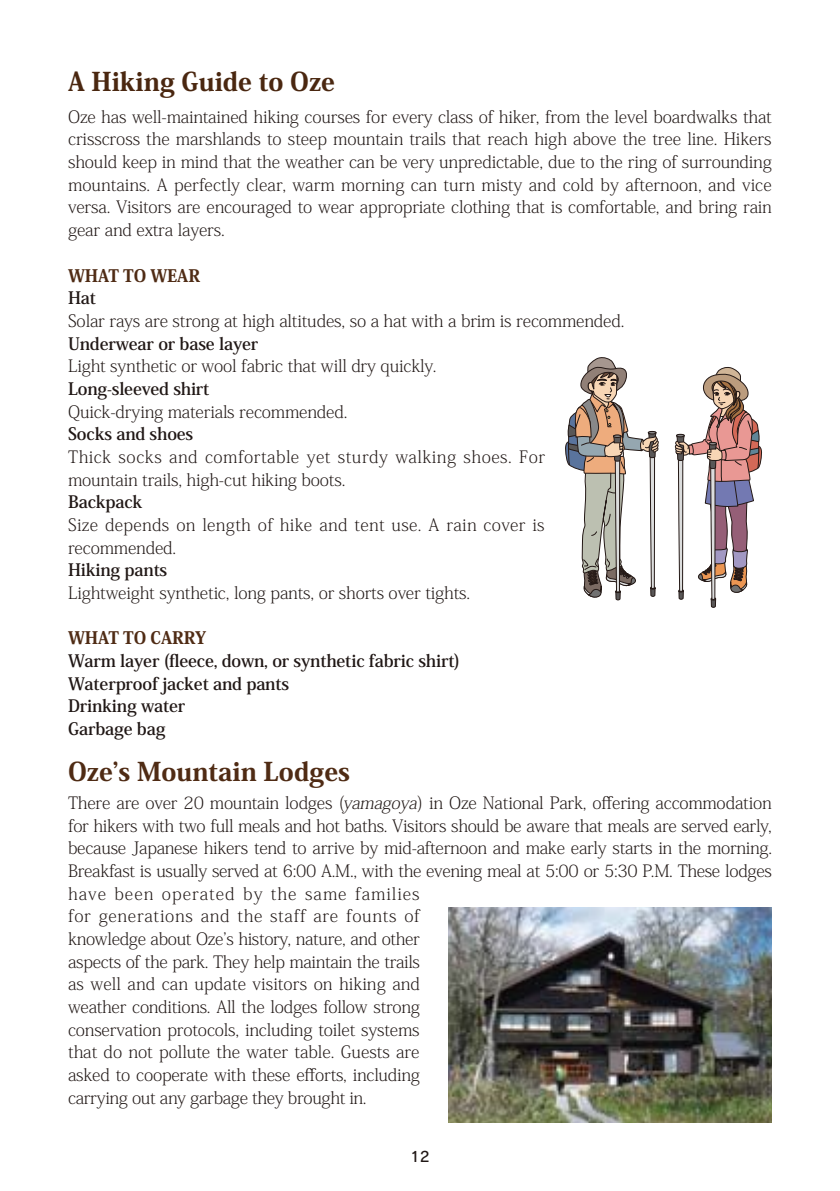
<style>
.page{position:relative;width:840px;height:1191px;background:#fff}
.page>*{position:absolute;margin:0;border:0;box-sizing:border-box;transform-origin:0 0}
.t1{font:25.6px "Koz Min Pr 6 N Heavy 90 msp RKSJ H";color:#4f2b14}
.t2{font:25.6px "Koz Min Pr 6 N Heavy 90 msp RKSJ H";color:#4a2710}
.t3{font:17px/22.6px "Koz Min Pr 6 N Extra Light 90 msp RKSJ H";letter-spacing:-.01em;color:#201715;text-align:justify}
.t4{font:17px/22.6px "Koz Min Pr 6 N Bold 90 msp RKSJ H";letter-spacing:-.01em;color:#201715}
.t5{font:17px/22.6px "Koz Min Pr 6 N Extra Light 90 msp RKSJ H";letter-spacing:.03em;color:#201715}
.t6{font:17px/22.6px "Koz Min Pr 6 N Extra Light 90 msp RKSJ H";letter-spacing:.015em;color:#201715}
.t7{font:17px "Koz Min Pr 6 N Heavy 90 msp RKSJ H";letter-spacing:-.01em;color:#4f2b14}
.t8{font:14.2px "Rodin Pro DB 90 msp RKSJ H";color:#201715}
.s1{font-style:italic}
</style>
<div class="page">
<svg style="left:565px;top:357px;width:94px;height:244px"></svg>
<svg style="left:674px;top:367px;width:88px;height:241px"></svg>
<img style="left:448px;top:907px;width:323px;height:216px">
<h1 class="t2" style="left:68px;top:71px;width:268px">A Hiking Guide to Oze</h1>
<p class="t3" style="left:68px;top:107px;width:705px">Oze has well-maintained hiking courses for every class of hiker, from the level boardwalks that crisscross the marshlands to steep mountain trails that reach high above the tree line. Hikers should keep in mind that the weather can be very unpredictable, due to the ring of surrounding mountains. A perfectly clear, warm morning can turn misty and cold by afternoon, and vice versa. Visitors are encouraged to wear appropriate clothing that is comfortable, and bring rain gear and extra layers.</p>
<p class="t7" style="left:68px;top:269px;width:133px">WHAT TO WEAR</p>
<p class="t4" style="left:68px;top:289px;width:29px">Hat</p>
<p class="t3" style="left:68px;top:311px;width:557px">Solar rays are strong at high altitudes, so a hat with a brim is recommended.</p>
<p class="t4" style="left:68px;top:334px;width:192px">Underwear or base layer</p>
<p class="t3" style="left:68px;top:357px;width:369px">Light synthetic or wool fabric that will dry quickly.</p>
<p class="t4" style="left:68px;top:379px;width:143px">Long-sleeved shirt</p>
<p class="t3" style="left:68px;top:402px;width:281px">Quick-drying materials recommended.</p>
<p class="t4" style="left:68px;top:425px;width:127px">Socks and shoes</p>
<p class="t5" style="left:68px;top:447px;width:478px">Thick socks and comfortable yet sturdy walking shoes. For mountain trails, high-cut hiking boots.</p>
<p class="t4" style="left:68px;top:493px;width:76px">Backpack</p>
<p class="t6" style="left:68px;top:515px;width:478px">Size depends on length of hike and tent use. A rain cover is recommended.</p>
<p class="t4" style="left:68px;top:561px;width:101px">Hiking pants</p>
<p class="t3" style="left:68px;top:583px;width:403px">Lightweight synthetic, long pants, or shorts over tights.</p>
<p class="t7" style="left:68px;top:631px;width:140px">WHAT TO CARRY</p>
<p class="t4" style="left:68px;top:651px;width:393px">Warm layer (fleece, down, or synthetic fabric shirt)<br>Waterproof jacket and pants<br>Drinking water<br>Garbage bag</p>
<h1 class="t1" style="left:68px;top:761px;width:283px">Ozeʼs Mountain Lodges</h1>
<p class="t3" style="left:68px;top:793px;width:705px;text-align:left">There are over 20 mountain lodges (<span class="s1">yamagoya</span>) in Oze National Park, offering accommodation for hikers with two full meals and hot baths. Visitors should be aware that meals are served early, because Japanese hikers tend to arrive by mid-afternoon and make early starts in the morning.<br>Breakfast is usually served at 6:00 A.M., with the evening meal at 5:00 or 5:30 P.M. These lodges have been operated by the same families<br>for generations and the staff are founts of<br>knowledge about Ozeʼs history, nature, and other<br>aspects of the park. They help maintain the trails<br>as well and can update visitors on hiking and<br>weather conditions. All the lodges follow strong<br>conservation protocols, including toilet systems<br>that do not pollute the water table. Guests are<br>asked to cooperate with these efforts, including<br>carrying out any garbage they brought in.</p>
<p class="t8" style="left:410px;top:1151px;width:21px">12</p>
</div>
